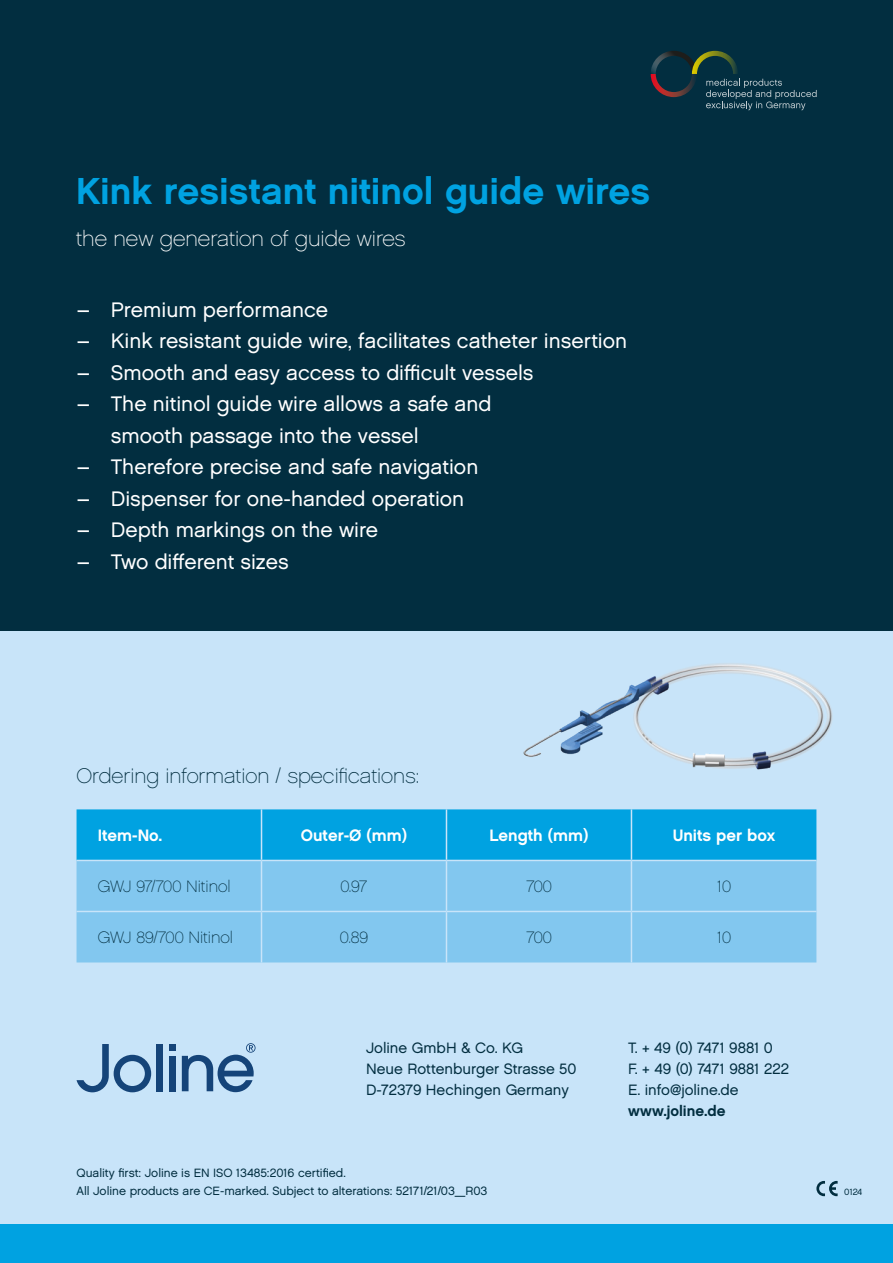
<style>
.page{position:relative;width:893px;height:1263px;background:#022e40}
.page>*{position:absolute;margin:0;border:0;box-sizing:border-box;transform-origin:0 0}
.t1{font:37.5px "Chalet New York Nineteen Sixty";color:#00a2e1}
.t2{font:21.75px "Chalet Paris Nineteen Sixty";color:#fff}
.t3{font:21px/31.5px "Chalet London Nineteen Sixty";color:#fff}
.t4{font:21px "Chalet Paris Nineteen Sixty";color:#022e40}
.t5{font:16.5px "Chalet Paris Nineteen Sixty";color:#022e40}
.t6{font:16.5px "Chalet New York Nineteen Sixty";color:#fff}
.t7{font:15px/21px "Chalet London Nineteen Sixty";color:#022e40}
.t8{font:15px "Chalet New York Nineteen Sixty";color:#022e40}
.t9{font:12px/18px "Chalet London Nineteen Sixty";color:#022e40}
.t10{font:9px "Chalet London Nineteen Sixty";color:#022e40}
</style>
<div class="page">
<div style="left:0;top:631px;width:893px;height:632px;background:#c8e4f9"></div>
<div style="left:0;top:1225px;width:893px;height:38px;background:#00a2e1"></div>
<div style="left:77px;top:809px;width:739px;height:51px;background:#00a2e1"></div>
<div style="left:77px;top:861px;width:739px;height:101px;background:#82c7ef"></div>
<hr style="left:261px;top:809px;width:1px;height:51px;background:#c8e4f9">
<hr style="left:446px;top:809px;width:1px;height:51px;background:#c8e4f9">
<hr style="left:631px;top:809px;width:1px;height:51px;background:#c8e4f9">
<hr style="left:261px;top:861px;width:1px;height:50px;background:#c8e4f9">
<hr style="left:446px;top:861px;width:1px;height:50px;background:#c8e4f9">
<hr style="left:631px;top:861px;width:1px;height:50px;background:#c8e4f9">
<hr style="left:77px;top:911px;width:184px;height:1px;background:#c8e4f9">
<hr style="left:261px;top:911px;width:185px;height:1px;background:#c8e4f9">
<hr style="left:261px;top:912px;width:1px;height:50px;background:#c8e4f9">
<hr style="left:446px;top:911px;width:185px;height:1px;background:#c8e4f9">
<hr style="left:446px;top:912px;width:1px;height:50px;background:#c8e4f9">
<hr style="left:631px;top:911px;width:185px;height:1px;background:#c8e4f9">
<hr style="left:631px;top:912px;width:1px;height:50px;background:#c8e4f9">
<svg style="left:816px;top:1181px;width:22px;height:15px"></svg>
<img style="left:523px;top:663px;width:310px;height:107px">
<svg style="left:651px;top:51px;width:166px;height:59px"></svg>
<div style="left:156px;top:1044px;width:7px;height:47px;background:#154479"></div>
<div style="left:169px;top:1056px;width:7px;height:35px;background:#154479"></div>
<div style="left:169px;top:1044px;width:7px;height:6px;background:#154479"></div>
<svg style="left:77px;top:1044px;width:74px;height:48px"></svg>
<svg style="left:182px;top:1043px;width:74px;height:49px"></svg>
<h1 class="t1" style="left:76px;top:167px;width:575px">Kink resistant nitinol guide wires</h1>
<p class="t2" style="left:76px;top:226px;width:331px">the new generation of guide wires</p>
<p class="t3" style="left:77px;top:293px;width:253px">– Premium performance</p>
<p class="t3" style="left:77px;top:325px;width:552px">– Kink resistant guide wire, facilitates catheter insertion</p>
<p class="t3" style="left:77px;top:356px;width:458px">– Smooth and easy access to difficult vessels</p>
<p class="t3" style="left:111px;top:388px;width:382px;text-indent:-34px">– The nitinol guide wire allows a safe and smooth passage into the vessel</p>
<p class="t3" style="left:77px;top:451px;width:403px">– Therefore precise and safe navigation</p>
<p class="t3" style="left:77px;top:482px;width:389px">– Dispenser for one-handed operation</p>
<p class="t3" style="left:77px;top:514px;width:303px">– Depth markings on the wire</p>
<p class="t3" style="left:77px;top:545px;width:213px">– Two different sizes</p>
<p class="t4" style="left:77px;top:764px;width:344px">Ordering information / specifications:</p>
<p class="t6" style="left:98px;top:825px;width:66px">Item-No.</p>
<p class="t6" style="left:301px;top:825px;width:108px">Outer-Ø (mm)</p>
<p class="t6" style="left:490px;top:825px;width:100px">Length (mm)</p>
<p class="t6" style="left:673px;top:825px;width:104px">Units per box</p>
<p class="t5" style="left:98px;top:877px;width:134px">GWJ 97/700 Nitinol</p>
<p class="t5" style="left:340px;top:877px;width:29px">0.97</p>
<p class="t5" style="left:526px;top:877px;width:27px">700</p>
<p class="t5" style="left:717px;top:877px;width:16px">10</p>
<p class="t5" style="left:98px;top:928px;width:137px">GWJ 89/700 Nitinol</p>
<p class="t5" style="left:340px;top:928px;width:30px">0.89</p>
<p class="t5" style="left:526px;top:928px;width:27px">700</p>
<p class="t5" style="left:717px;top:928px;width:16px">10</p>
<p class="t7" style="left:366px;top:1037px;width:212px">Joline GmbH &amp; Co. KG<br>Neue Rottenburger Strasse 50<br>D-72379 Hechingen Germany</p>
<p class="t7" style="left:628px;top:1037px;width:163px">T. + 49 (0) 7471 9881 0<br>F. + 49 (0) 7471 9881 222<br>E. info@joline.de</p>
<p class="t8" style="left:628px;top:1101px;width:99px">www.joline.de</p>
<p class="t9" style="left:77px;top:1164px;width:412px">Quality first: Joline is EN ISO 13485:2016 certified.<br>All Joline products are CE-marked. Subject to alterations: 52171/21/03_R03</p>
<p class="t10" style="left:844px;top:1187px;width:20px">0124</p>
</div>
